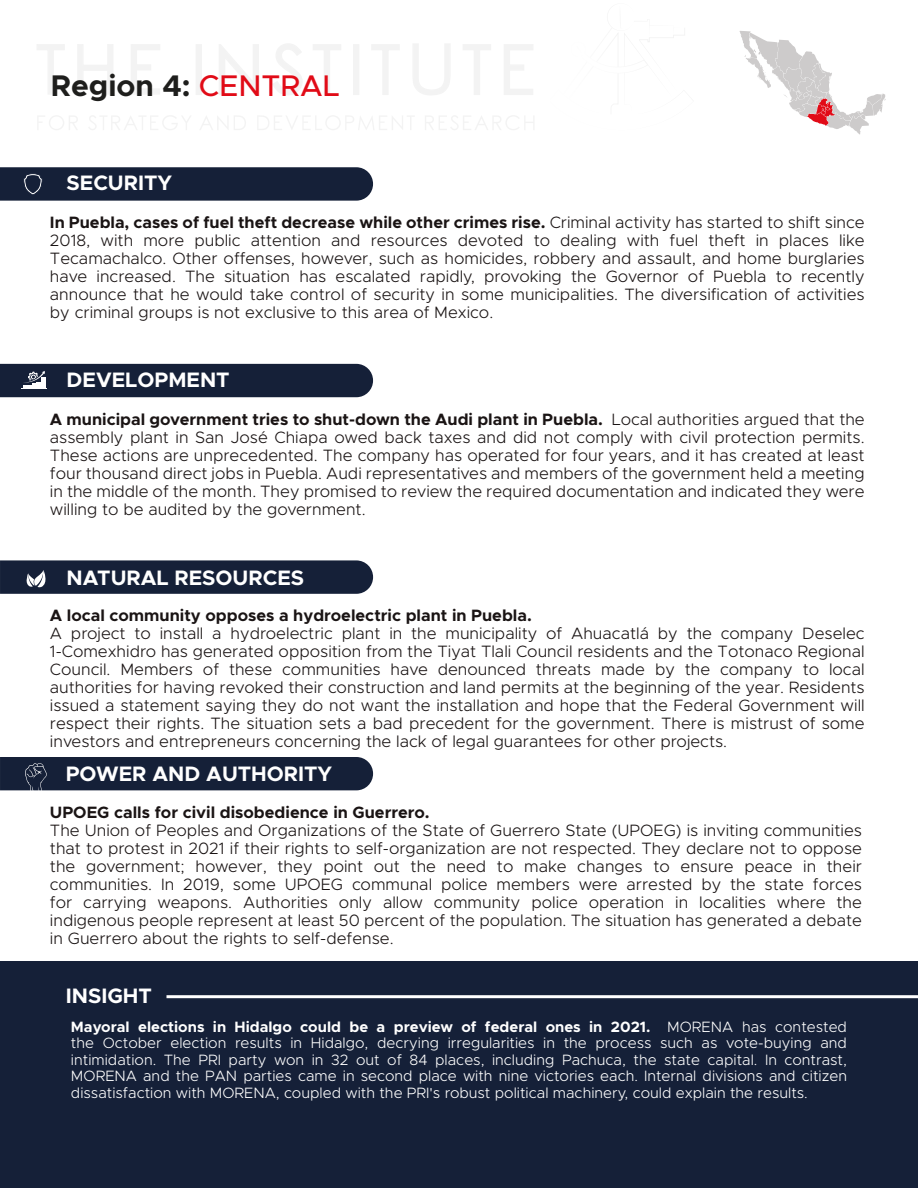
<style>
.page{position:relative;width:918px;height:1188px;background:#fff}
.page>*{position:absolute;margin:0;border:0;box-sizing:border-box;transform-origin:0 0}
.t1{font:700 30px "Metropolis";color:#1e1e1c}
.t2{font:700 21px "Metropolis";color:#fff}
.t3{font:300 16.5px/18px "Metropolis";color:#1a1414;text-align:justify}
.t4{font:700 16.5px "Metropolis";color:#1a1414}
.t5{font:300 15px/16.5px "Metropolis";color:#fff;text-align:justify}
.s1{font-weight:500;color:#e10b17}
.s2{font-weight:700}
</style>
<div class="page">
<svg style="left:37px;top:44px;width:28px;height:50px"></svg>
<svg style="left:78px;top:44px;width:35px;height:50px"></svg>
<svg style="left:131px;top:44px;width:29px;height:50px"></svg>
<svg style="left:425px;top:116px;width:109px;height:14px"></svg>
<div style="left:196px;top:44px;width:6px;height:51px;background:#f3f3f3"></div>
<svg style="left:219px;top:44px;width:40px;height:51px"></svg>
<svg style="left:273px;top:44px;width:29px;height:51px"></svg>
<svg style="left:313px;top:44px;width:28px;height:51px"></svg>
<div style="left:353px;top:44px;width:6px;height:51px;background:#f3f3f3"></div>
<svg style="left:372px;top:44px;width:27px;height:51px"></svg>
<svg style="left:413px;top:44px;width:37px;height:51px"></svg>
<svg style="left:463px;top:44px;width:28px;height:51px"></svg>
<svg style="left:504px;top:44px;width:29px;height:51px"></svg>
<svg style="left:739px;top:31px;width:147px;height:104px"></svg>
<div style="left:0;top:962px;width:918px;height:226px;background:#152038"></div>
<hr style="left:166px;top:995px;width:752px;height:3px;background:#fff">
<svg style="left:0;top:116px;width:411px;height:85px"></svg>
<div style="left:0;top:364px;width:373px;height:33px;background:#152038"></div>
<svg style="left:0;top:560px;width:373px;height:34px;background:#1e2940"></svg>
<div style="left:0;top:757px;width:373px;height:34px;background:#152038"></div>
<h1 class="t1" style="left:51px;top:67px;width:290px">Region 4: <span class="s1">CENTRAL</span></h1>
<p class="t2" style="left:67px;top:170px;width:107px">SECURITY</p>
<p class="t3" style="left:50px;top:214px;width:816px"><span class="s2">In Puebla, cases of fuel theft decrease while other crimes rise.</span> Criminal activity has started to shift since 2018, with more public attention and resources devoted to dealing with fuel theft in places like Tecamachalco. Other offenses, however, such as homicides, robbery and assault, and home burglaries have increased. The situation has escalated rapidly, provoking the Governor of Puebla to recently announce that he would take control of security in some municipalities. The diversification of activities by criminal groups is not exclusive to this area of Mexico.</p>
<p class="t2" style="left:67px;top:367px;width:165px">DEVELOPMENT</p>
<p class="t3" style="left:50px;top:410px;width:816px"><span class="s2">A municipal government tries to shut-down the Audi plant in Puebla.</span> Local authorities argued that the assembly plant in San José Chiapa owed back taxes and did not comply with civil protection permits.<br>These actions are unprecedented. The company has operated for four years, and it has created at least four thousand direct jobs in Puebla. Audi representatives and members of the government held a meeting in the middle of the month. They promised to review the required documentation and indicated they were willing to be audited by the government.</p>
<p class="t2" style="left:67px;top:565px;width:239px">NATURAL RESOURCES</p>
<p class="t4" style="left:50px;top:605px;width:483px">A local community opposes a hydroelectric plant in Puebla.</p>
<p class="t3" style="left:50px;top:624px;width:816px">A project to install a hydroelectric plant in the municipality of Ahuacatlá by the company Deselec 1-Comexhidro has generated opposition from the Tiyat Tlali Council residents and the Totonaco Regional Council. Members of these communities have denounced threats made by the company to local authorities for having revoked their construction and land permits at the beginning of the year. Residents issued a statement saying they do not want the installation and hope that the Federal Government will respect their rights. The situation sets a bad precedent for the government. There is mistrust of some investors and entrepreneurs concerning the lack of legal guarantees for other projects.</p>
<p class="t2" style="left:66px;top:761px;width:268px">POWER AND AUTHORITY</p>
<p class="t4" style="left:50px;top:802px;width:381px">UPOEG calls for civil disobedience in Guerrero.</p>
<p class="t3" style="left:50px;top:821px;width:814px">The Union of Peoples and Organizations of the State of Guerrero State (UPOEG) is inviting communities that to protest in 2021 if their rights to self-organization are not respected. They declare not to oppose the government; however, they point out the need to make changes to ensure peace in their communities. In 2019, some UPOEG communal police members were arrested by the state forces for carrying weapons. Authorities only allow community police operation in localities where the indigenous people represent at least 50 percent of the population. The situation has generated a debate in Guerrero about the rights to self-defense.</p>
<p class="t2" style="left:66px;top:982px;width:88px">INSIGHT</p>
<p class="t5" style="left:71px;top:1018px;width:778px"><span class="s2">Mayoral elections in Hidalgo could be a preview of federal ones in 2021.</span> MORENA has contested the October election results in Hidalgo, decrying irregularities in the process such as vote-buying and intimidation. The PRI party won in 32 out of 84 places, including Pachuca, the state capital. In contrast, MORENA and the PAN parties came in second place with nine victories each. Internal divisions and citizen dissatisfaction with MORENA, coupled with the PRI's robust political machinery, could explain the results.</p>
</div>
